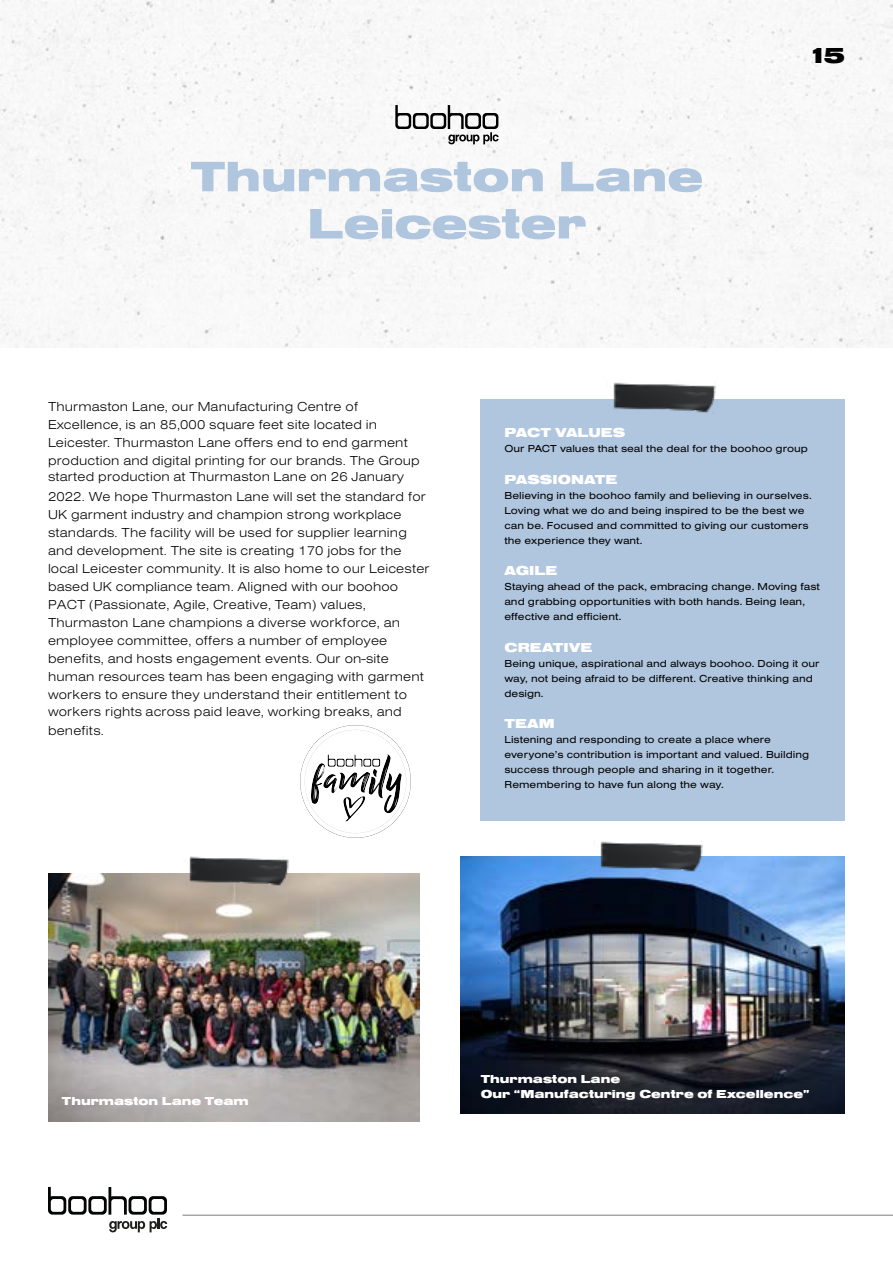
<style>
.page{position:relative;width:893px;height:1263px;background:#fff}
.page>*{position:absolute;margin:0;border:0;box-sizing:border-box;transform-origin:0 0}
.t1{font:900 22.5px "Nimbus San Ext";color:#000}
.t2{font:300 13.5px/17.9px "Nimbus San Ext";letter-spacing:.01em;color:#000}
.t3{font:900 13.5px "Nimbus San Ext";color:#fff}
.t4{font:900 12px/15px "Nimbus San Ext";color:#fff}
.t5{font:10.5px/15px "Nimbus San Ext";color:#000}
.s1{font-family:"Nimbus San Ext D"}
</style>
<div class="page">
<div style="left:480px;top:400px;width:365px;height:421px;background:#b0c6de"></div>
<img style="left:607px;top:382px;width:111px;height:31px">
<img style="left:0;top:0;width:893px;height:347px">
<svg style="left:48px;top:1187px;width:119px;height:45px"></svg>
<hr style="left:182px;top:1215px;width:711px;height:1px;background:#7c7c7c">
<img style="left:460px;top:856px;width:385px;height:257px">
<img style="left:594px;top:841px;width:110px;height:30px">
<img style="left:48px;top:873px;width:371px;height:248px">
<img style="left:184px;top:856px;width:106px;height:30px">
<svg style="left:191px;top:162px;width:352px;height:30px"></svg>
<svg style="left:561px;top:162px;width:141px;height:30px"></svg>
<svg style="left:310px;top:209px;width:276px;height:30px"></svg>
<svg style="left:395px;top:105px;width:104px;height:39px"></svg>
<img style="left:300px;top:725px;width:111px;height:112px">
<h1 class="t1" style="left:807px;top:43px;width:39px">1<span class="s1">5</span></h1>
<p class="t2" style="left:48px;top:397px;width:373px">Thurmaston Lane, our Manufacturing Centre of Excellence, is an 85,000 square feet site located in Leicester. Thurmaston Lane offers end to end garment production and digital printing for our brands. The Group</p>
<p class="t2" style="left:48px;top:466px;width:379px;line-height:19.8px">started production <span class="s1">at Thurmaston Lane</span> on 26 January<br>2022. We hope Thurmaston Lane will set the standard for</p>
<p class="t2" style="left:48px;top:505px;width:383px">UK garment industry and champion strong workplace standards. The facility will be used for supplier learning and development. The site is creating 170 jobs for the local Leicester community. It is also home to our Leicester based UK compliance team. Aligned with our boohoo PACT (Passionate, Agile, Creative, Team) values, Thurmaston Lane champions a diverse workforce, an employee committee, offers a number of employee benefits, and hosts engagement events. Our on-site human resources team has been engaging with garment workers to ensure they understand their entitlement to workers rights across paid leave, working breaks, and</p>
<p class="t2" style="left:48px;top:721px;width:57px">benefits.</p>
<p class="t3" style="left:504px;top:425px;width:123px">PACT VALUES</p>
<p class="t5" style="left:504px;top:441px;width:305px">Our PACT values that seal the deal for the boohoo group</p>
<p class="t3" style="left:504px;top:472px;width:114px">PASSIONATE</p>
<p class="t5" style="left:504px;top:487px;width:309px">Believing in the boohoo family and believing in ourselves.<br>Loving what we do and being inspired to be the best we can be. Focused and committed to giving our customers the experience they want.</p>
<p class="t3" style="left:504px;top:563px;width:54px">AGILE</p>
<p class="t5" style="left:504px;top:579px;width:317px">Staying ahead of the pack, embracing change. Moving fast and grabbing opportunities with both hands. Being lean, effective and efficient.</p>
<p class="t3" style="left:504px;top:640px;width:90px">CREATIVE</p>
<p class="t5" style="left:504px;top:655px;width:317px">Being unique, aspirational and always boohoo. Doing it our way, not being afraid to be different. Creative thinking and design.</p>
<p class="t3" style="left:504px;top:716px;width:52px">TEAM</p>
<p class="t5" style="left:504px;top:732px;width:306px">Listening and responding to create a place where everyone’s contribution is important and valued. Building success through people and sharing in it together.<br>Remembering to have fun along the way.</p>
<p class="t4" style="left:62px;top:1094px;width:188px">Thurmaston Lane Team</p>
<p class="t4" style="left:481px;top:1072px;width:330px">Thurmaston Lane<br>Our “Manufacturing Centre of Excellence”</p>
</div>
